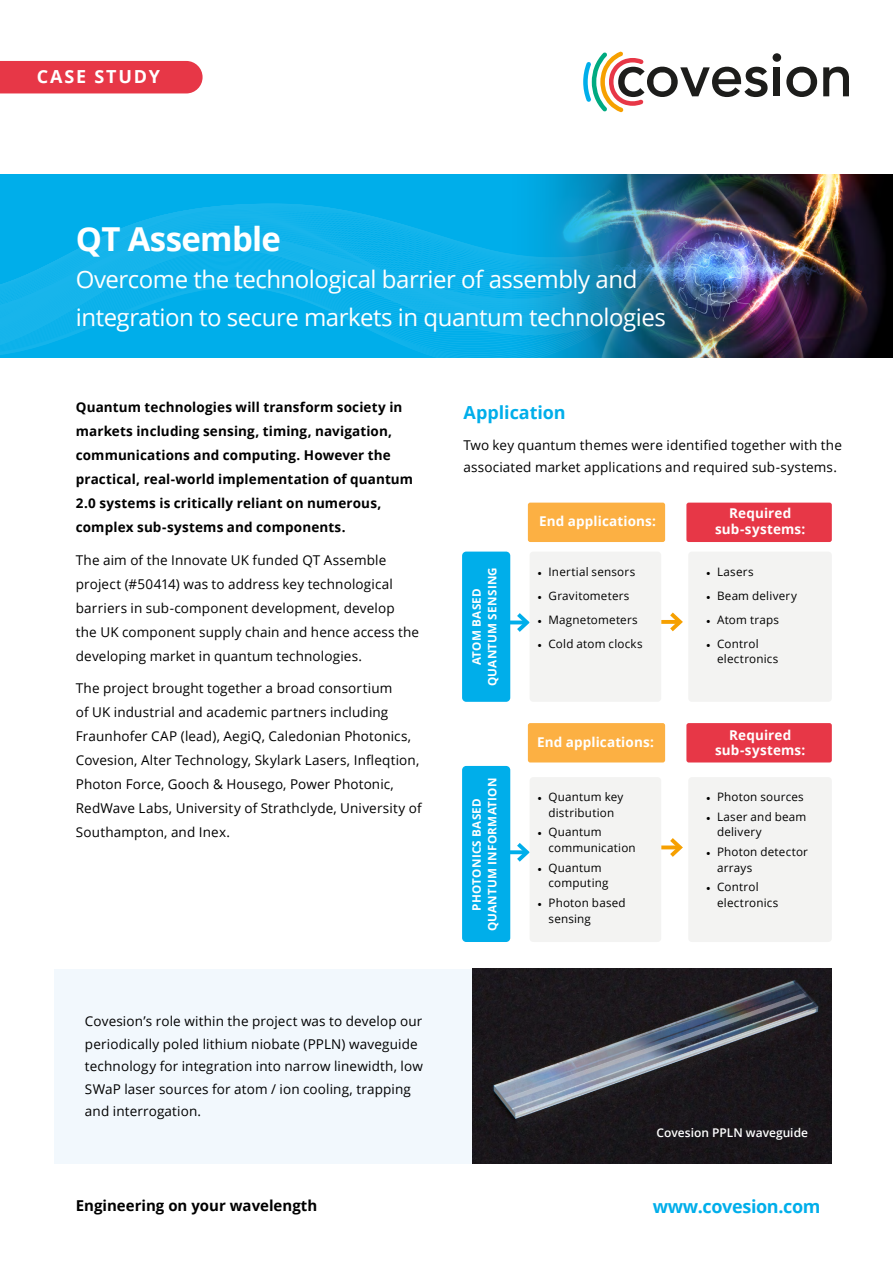
<style>
.page{position:relative;width:893px;height:1263px;background:#fff}
.page>*{position:absolute;margin:0;border:0;box-sizing:border-box;transform-origin:0 0}
.t1{font:700 33px "Open Sans";letter-spacing:-.02em;color:#fff}
.t2{font:24px/37.5px "Open Sans";letter-spacing:-.02em;color:#fff}
.t3{font:700 18px "Open Sans";letter-spacing:-.02em;color:#00aeea}
.t4{font:700 18px "Open Sans";letter-spacing:.1em;color:#fff}
.t5{font:700 15px "Open Sans";color:#000}
.t6{font:13.5px/24px "Open Sans";letter-spacing:.01em;color:#000}
.t7{font:700 13.5px/24px "Open Sans";letter-spacing:.01em;color:#000}
.t8{font:700 13.5px/15.6px "Open Sans";letter-spacing:.01em;color:#fff;text-align:center}
.t9{font:600 12px "Open Sans";color:#fff}
.t10{font:11.7px/15.6px "Open Sans";letter-spacing:.02em;color:#000}
.t11{font:700 11.7px/15.6px "Open Sans";letter-spacing:.02em;color:#fff;text-align:center}
.s1{font-family:"Minion Pro"}
</style>
<div class="page">
<div style="left:55px;top:969px;width:776px;height:194px;background:#f2f8fd"></div>
<svg style="left:0;top:174px;width:893px;height:183px;background:#06afea"></svg>
<img style="left:472px;top:969px;width:360px;height:194px">
<svg style="left:0;top:247px;width:701px;height:111px;background:#0ab0ea"></svg>
<img style="left:488px;top:174px;width:405px;height:183px">
<div style="left:528px;top:503px;width:137px;height:39px;background:#fcb043;border-radius:2px"></div>
<div style="left:686px;top:503px;width:146px;height:39px;background:#e73747;border-radius:2px"></div>
<svg style="left:510px;top:620px;width:3px;height:4px"></svg>
<svg style="left:513px;top:613px;width:17px;height:19px"></svg>
<svg style="left:661px;top:620px;width:5px;height:4px"></svg>
<svg style="left:666px;top:612px;width:17px;height:20px"></svg>
<div style="left:530px;top:552px;width:131px;height:150px;background:#f3f3f2;border-radius:4px"></div>
<div style="left:688px;top:552px;width:144px;height:150px;background:#f3f3f2;border-radius:4px"></div>
<div style="left:462px;top:552px;width:48px;height:150px;background:#00aeea;border-radius:4px"></div>
<div style="left:528px;top:723px;width:137px;height:39px;background:#fcb043;border-radius:2px"></div>
<div style="left:686px;top:723px;width:146px;height:39px;background:#e73747;border-radius:2px"></div>
<svg style="left:510px;top:850px;width:3px;height:4px"></svg>
<svg style="left:513px;top:843px;width:17px;height:19px"></svg>
<svg style="left:661px;top:845px;width:5px;height:4px"></svg>
<svg style="left:666px;top:838px;width:17px;height:19px"></svg>
<div style="left:530px;top:777px;width:131px;height:165px;background:#f3f3f2;border-radius:4px"></div>
<div style="left:688px;top:777px;width:144px;height:165px;background:#f3f3f2;border-radius:4px"></div>
<div style="left:462px;top:766px;width:48px;height:176px;background:#00aeea;border-radius:4px"></div>
<svg style="left:823px;top:67px;width:26px;height:29px"></svg>
<svg style="left:0;top:51px;width:817px;height:61px"></svg>
<h3 class="t4" style="left:37px;top:64px;width:125px">CASE STUDY</h3>
<h1 class="t1" style="left:76px;top:215px;width:207px">QT Assemble</h1>
<h2 class="t2" style="left:76px;top:260px;width:591px">Overcome the technological barrier of assembly and integration to secure markets in quantum technologies</h2>
<p class="t7" style="left:76px;top:395px;width:339px">Quantum technologies will transform society in markets including sensing, timing, navigation, communications and computing. However the practical, real-world implementation of quantum 2.0 systems is critically reliant on numerous, complex sub-systems and components.</p>
<p class="t6" style="left:76px;top:547px;width:345px">The aim of the Innovate UK funded QT Assemble project (#50414) was to address key technological barriers in sub-component development, develop<br>the UK component supply chain and hence access the developing market in quantum technologies.</p>
<p class="t6" style="left:76px;top:676px;width:347px">The project brought together a broad consortium<br>of UK industrial and academic partners including Fraunhofer CAP (lead), AegiQ, Caledonian Photonics, Covesion, Alter Technology, Skylark Lasers, Infleqtion, Photon Force, Gooch &amp; Housego, Power Photonic, RedWave Labs, University of Strathclyde, University of Southampton, and Inex.</p>
<p class="t6" style="left:85px;top:1010px;width:339px;line-height:22.5px">Covesion’s role within the project was to develop our periodically poled lithium niobate (PPLN) waveguide technology for integration into narrow linewidth, low SWaP laser sources for atom / ion cooling, trapping and interrogation.</p>
<h3 class="t3" style="left:463px;top:400px;width:104px">Application</h3>
<p class="t6" style="left:463px;top:433px;width:380px;line-height:22.5px">Two key quantum themes were identified together with the associated market applications and required sub-systems.</p>
<p class="t8" style="left:539px;top:513px;width:118px">End applications:</p>
<p class="t8" style="left:715px;top:505px;width:92px">Required sub-systems:</p>
<p class="t11" style="left:469px;top:686px;width:120px;rotate:-90deg">ATOM BASED<br>QUANTUM SENSING</p>
<p class="t10" style="left:538px;top:563px;width:99px"><span class="s1">•</span> Inertial sensors</p>
<p class="t10" style="left:538px;top:587px;width:93px"><span class="s1">•</span> Gravitometers</p>
<p class="t10" style="left:538px;top:611px;width:102px"><span class="s1">•</span> Magnetometers</p>
<p class="t10" style="left:538px;top:635px;width:107px"><span class="s1">•</span> Cold atom clocks</p>
<p class="t10" style="left:706px;top:563px;width:49px"><span class="s1">•</span> Lasers</p>
<p class="t10" style="left:706px;top:587px;width:92px"><span class="s1">•</span> Beam delivery</p>
<p class="t10" style="left:706px;top:611px;width:74px"><span class="s1">•</span> Atom traps</p>
<p class="t10" style="left:717px;top:635px;width:63px;text-indent:-11px"><span class="s1">•</span> Control electronics</p>
<p class="t11" style="left:469px;top:931px;width:155px;rotate:-90deg">PHOTONICS BASED<br>QUANTUM INFORMATION</p>
<p class="t8" style="left:537px;top:734px;width:118px">End applications:</p>
<p class="t8" style="left:715px;top:726px;width:92px">Required sub-systems:</p>
<p class="t10" style="left:538px;top:789px;width:87px;text-align:center"><span class="s1">•</span> Quantum key distribution</p>
<p class="t10" style="left:549px;top:824px;width:89px;text-indent:-11px"><span class="s1">•</span> Quantum communication</p>
<p class="t10" style="left:549px;top:859px;width:61px;text-indent:-11px"><span class="s1">•</span> Quantum computing</p>
<p class="t10" style="left:549px;top:895px;width:79px;text-indent:-11px"><span class="s1">•</span> Photon based sensing</p>
<p class="t10" style="left:706px;top:789px;width:99px"><span class="s1">•</span> Photon sources</p>
<p class="t10" style="left:717px;top:808px;width:91px;text-indent:-11px"><span class="s1">•</span> Laser and beam delivery</p>
<p class="t10" style="left:717px;top:844px;width:92px;text-indent:-11px"><span class="s1">•</span> Photon detector arrays</p>
<p class="t10" style="left:717px;top:879px;width:63px;text-indent:-11px"><span class="s1">•</span> Control electronics</p>
<p class="t9" style="left:657px;top:1125px;width:153px">Covesion PPLN waveguide</p>
<p class="t5" style="left:76px;top:1194px;width:243px">Engineering on your wavelength</p>
<h3 class="t3" style="left:653px;top:1194px;width:169px">www.covesion.com</h3>
</div>
